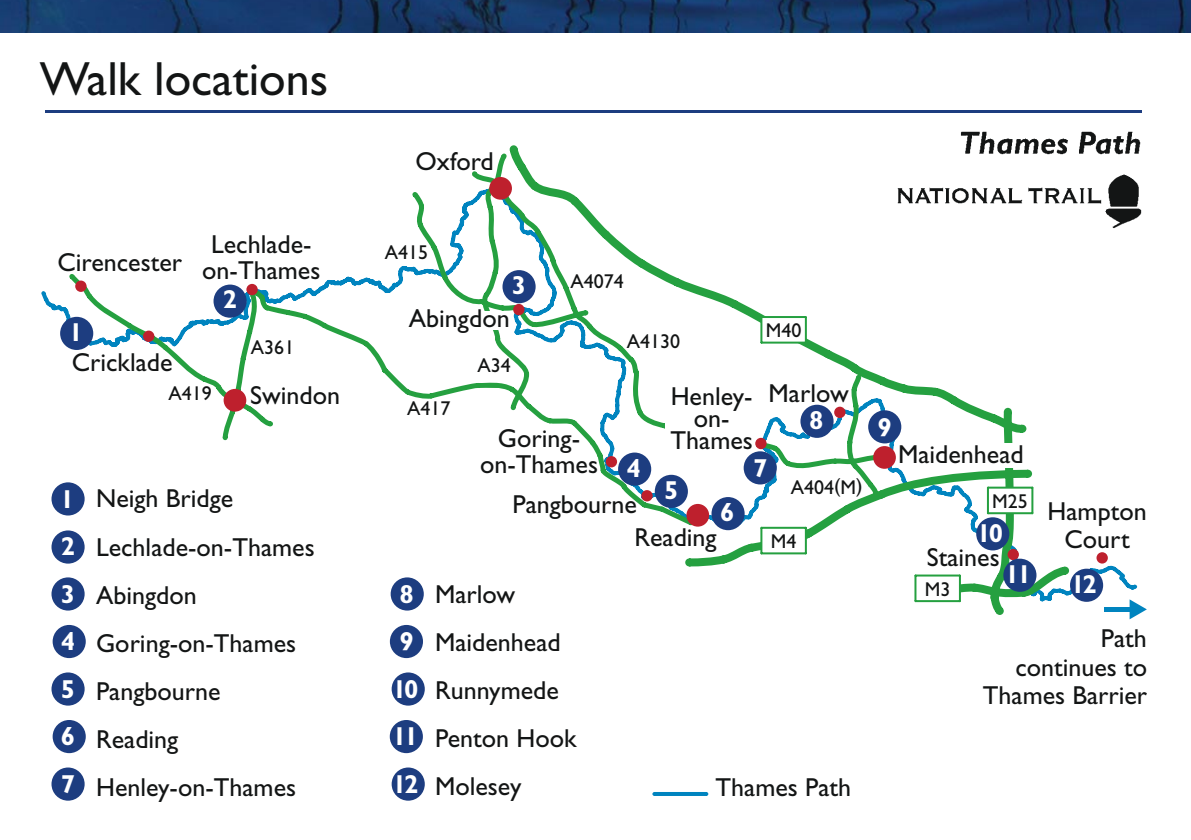
<style>
.page{position:relative;width:1191px;height:840px;background:#fff}
.page>*{position:absolute;margin:0;border:0;box-sizing:border-box;transform-origin:0 0}
.t1{font:48px "Gill Sans";color:#131515}
.t2{font:26px/48px "Gill Sans";color:#131515;text-align:center}
.t3{font:700 26px/47.4px "Gill Sans";letter-spacing:-.1em;color:#fff}
.t4{font:20px "Gill Sans";color:#131515}
.t5{font:700 6.8px "Gill Sans";color:#fff}
.s1{font-weight:700;color:#fff}
</style>
<div class="page">
<hr style="left:46px;top:110px;width:1096px;height:2px;background:#1d3d80">
<svg style="left:656px;top:792px;width:48px;height:3px"></svg>
<svg style="left:652px;top:792px;width:4px;height:3px"></svg>
<svg style="left:704px;top:792px;width:4px;height:3px"></svg>
<hr style="left:1104px;top:607px;width:28px;height:4px;background:#0084bf">
<svg style="left:1129px;top:599px;width:17px;height:20px"></svg>
<svg style="left:69px;top:153px;width:440px;height:333px"></svg>
<svg style="left:509px;top:145px;width:560px;height:469px"></svg>
<svg style="left:255px;top:290px;width:438px;height:235px"></svg>
<div style="left:761px;top:317px;width:45px;height:25px;background:#fff"></div>
<hr style="left:761px;top:341px;width:45px;height:2px;background:#25a040">
<hr style="left:760px;top:317px;width:2px;height:25px;background:#25a040">
<hr style="left:761px;top:316px;width:45px;height:2px;background:#25a040">
<hr style="left:805px;top:317px;width:2px;height:25px;background:#25a040">
<div style="left:761px;top:527px;width:45px;height:26px;background:#fff"></div>
<hr style="left:761px;top:552px;width:45px;height:2px;background:#25a040">
<hr style="left:760px;top:527px;width:2px;height:26px;background:#25a040">
<hr style="left:761px;top:526px;width:45px;height:2px;background:#25a040">
<hr style="left:805px;top:527px;width:2px;height:26px;background:#25a040">
<div style="left:988px;top:487px;width:44px;height:26px;background:#fff"></div>
<hr style="left:988px;top:512px;width:44px;height:2px;background:#25a040">
<hr style="left:987px;top:487px;width:2px;height:26px;background:#25a040">
<hr style="left:988px;top:486px;width:44px;height:2px;background:#25a040">
<hr style="left:1031px;top:487px;width:2px;height:26px;background:#25a040">
<div style="left:915px;top:575px;width:45px;height:25px;background:#fff"></div>
<hr style="left:915px;top:599px;width:45px;height:2px;background:#25a040">
<hr style="left:914px;top:575px;width:2px;height:25px;background:#25a040">
<hr style="left:915px;top:574px;width:45px;height:2px;background:#25a040">
<hr style="left:959px;top:575px;width:2px;height:25px;background:#25a040">
<div style="left:989px;top:443px;width:38px;height:24px;background:#fff"></div>
<div style="left:470px;top:311px;width:37px;height:19px;background:#fff"></div>
<div style="left:666px;top:416px;width:90px;height:35px;background:#fff"></div>
<div style="left:489px;top:177px;width:23px;height:22px;background:#be202d;border-radius:50%"></div>
<div style="left:75px;top:280px;width:12px;height:12px;background:#be202d;border-radius:50%"></div>
<div style="left:224px;top:388px;width:22px;height:23px;background:#be202d;border-radius:50%"></div>
<div style="left:513px;top:304px;width:11px;height:11px;background:#be202d;border-radius:50%"></div>
<div style="left:246px;top:284px;width:12px;height:11px;background:#be202d;border-radius:50%"></div>
<div style="left:143px;top:330px;width:11px;height:12px;background:#be202d;border-radius:50%"></div>
<div style="left:755px;top:437px;width:11px;height:12px;background:#be202d;border-radius:50%"></div>
<div style="left:834px;top:406px;width:11px;height:12px;background:#be202d;border-radius:50%"></div>
<div style="left:686px;top:503px;width:23px;height:23px;background:#be202d;border-radius:50%"></div>
<div style="left:873px;top:446px;width:23px;height:22px;background:#be202d;border-radius:50%"></div>
<div style="left:1096px;top:552px;width:11px;height:11px;background:#be202d;border-radius:50%"></div>
<div style="left:1007px;top:548px;width:12px;height:12px;background:#be202d;border-radius:50%"></div>
<div style="left:606px;top:456px;width:11px;height:11px;background:#be202d;border-radius:50%"></div>
<div style="left:641px;top:490px;width:11px;height:11px;background:#be202d;border-radius:50%"></div>
<div style="left:1003px;top:558px;width:33px;height:33px;background:#1d3d80;border-radius:50%"></div>
<div style="left:1070px;top:568px;width:33px;height:33px;background:#1d3d80;border-radius:50%"></div>
<div style="left:976px;top:517px;width:33px;height:33px;background:#1d3d80;border-radius:50%"></div>
<div style="left:868px;top:410px;width:33px;height:33px;background:#1d3d80;border-radius:50%"></div>
<div style="left:800px;top:404px;width:33px;height:33px;background:#1d3d80;border-radius:50%"></div>
<div style="left:743px;top:451px;width:34px;height:33px;background:#1d3d80;border-radius:50%"></div>
<div style="left:711px;top:496px;width:33px;height:34px;background:#1d3d80;border-radius:50%"></div>
<div style="left:655px;top:474px;width:33px;height:33px;background:#1d3d80;border-radius:50%"></div>
<div style="left:618px;top:452px;width:33px;height:33px;background:#1d3d80;border-radius:50%"></div>
<div style="left:502px;top:270px;width:33px;height:33px;background:#1d3d80;border-radius:50%"></div>
<div style="left:213px;top:284px;width:34px;height:33px;background:#1d3d80;border-radius:50%"></div>
<div style="left:60px;top:316px;width:33px;height:34px;background:#1d3d80;border-radius:50%"></div>
<div style="left:390px;top:719px;width:33px;height:33px;background:#1d3d80;border-radius:50%"></div>
<div style="left:392px;top:767px;width:33px;height:33px;background:#1d3d80;border-radius:50%"></div>
<div style="left:392px;top:672px;width:33px;height:33px;background:#1d3d80;border-radius:50%"></div>
<div style="left:390px;top:624px;width:33px;height:33px;background:#1d3d80;border-radius:50%"></div>
<div style="left:391px;top:577px;width:33px;height:33px;background:#1d3d80;border-radius:50%"></div>
<div style="left:51px;top:767px;width:34px;height:33px;background:#1d3d80;border-radius:50%"></div>
<div style="left:53px;top:719px;width:33px;height:33px;background:#1d3d80;border-radius:50%"></div>
<div style="left:51px;top:672px;width:34px;height:33px;background:#1d3d80;border-radius:50%"></div>
<div style="left:53px;top:624px;width:33px;height:33px;background:#1d3d80;border-radius:50%"></div>
<div style="left:51px;top:577px;width:34px;height:33px;background:#1d3d80;border-radius:50%"></div>
<div style="left:51px;top:530px;width:34px;height:33px;background:#1d3d80;border-radius:50%"></div>
<div style="left:51px;top:482px;width:34px;height:33px;background:#1d3d80;border-radius:50%"></div>
<img style="left:893px;top:131px;width:249px;height:97px">
<img style="left:0;top:0;width:1191px;height:33px">
<h1 class="t1" style="left:40px;top:51px;width:290px">Walk locations</h1>
<p class="t2" style="left:415px;top:137px;width:80px">Oxford</p>
<p class="t2" style="left:57px;top:238px;width:126px">Cirencester</p>
<p class="t3" style="left:69px;top:308px;width:16px">1</p>
<p class="t2" style="left:72px;top:338px;width:102px">Cricklade</p>
<p class="t2" style="left:202px;top:231px;width:120px;line-height:26px">Lechlade&shy;on-Thames</p>
<p class="t3" style="left:223px;top:275px;width:16px">2</p>
<p class="t4" style="left:251px;top:335px;width:45px">A361</p>
<p class="t4" style="left:385px;top:241px;width:45px">A415</p>
<p class="t3" style="left:512px;top:262px;width:16px">3</p>
<p class="t2" style="left:409px;top:294px;width:102px">Abingdon</p>
<p class="t4" style="left:477px;top:354px;width:35px">A34</p>
<p class="t4" style="left:570px;top:269px;width:55px">A4074</p>
<p class="t4" style="left:627px;top:330px;width:55px">A4130</p>
<p class="t4" style="left:766px;top:318px;width:37px">M40</p>
<p class="t4" style="left:169px;top:381px;width:45px">A419</p>
<p class="t2" style="left:250px;top:371px;width:91px">Swindon</p>
<p class="t2" style="left:96px;top:474px;width:220px;text-align:left;text-indent:-36px"><span class="s1">1</span> Neigh Bridge<br>Lechlade-on-Thames<br>Abingdon<br>Goring-on-Thames<br>Pangbourne<br>Reading<br>Henley-on-Thames</p>
<p class="t3" style="left:61px;top:522px;width:16px">2</p>
<p class="t3" style="left:61px;top:570px;width:16px">3</p>
<p class="t3" style="left:61px;top:617px;width:16px">4</p>
<p class="t3" style="left:61px;top:665px;width:16px">5</p>
<p class="t3" style="left:61px;top:712px;width:16px">6</p>
<p class="t3" style="left:61px;top:760px;width:16px">7</p>
<p class="t4" style="left:407px;top:397px;width:45px">A417</p>
<p class="t2" style="left:480px;top:424px;width:120px;line-height:26px">Goring&shy;on-Thames</p>
<p class="t3" style="left:626px;top:444px;width:16px">4</p>
<p class="t5" style="left:614px;top:458px;width:32px">GORING</p>
<p class="t2" style="left:512px;top:480px;width:126px">Pangbourne</p>
<p class="t2" style="left:670px;top:385px;width:84px;line-height:22px">Henley&shy;on-<br>Thames</p>
<p class="t2" style="left:768px;top:369px;width:82px">Marlow</p>
<p class="t3" style="left:809px;top:396px;width:16px">8</p>
<p class="t3" style="left:877px;top:403px;width:16px">9</p>
<p class="t3" style="left:664px;top:466px;width:16px">5</p>
<p class="t3" style="left:720px;top:488px;width:16px">6</p>
<p class="t3" style="left:753px;top:444px;width:16px">7</p>
<p class="t4" style="left:790px;top:475px;width:73px">A404(M)</p>
<p class="t2" style="left:634px;top:512px;width:84px">Reading</p>
<p class="t4" style="left:771px;top:529px;width:27px">M4</p>
<p class="t3" style="left:399px;top:570px;width:16px">8</p>
<p class="t3" style="left:399px;top:617px;width:16px">9</p>
<p class="t3" style="left:392px;top:665px;width:28px">10</p>
<p class="t3" style="left:392px;top:712px;width:28px">11<br>12</p>
<p class="t2" style="left:435px;top:570px;width:143px;text-align:left">Marlow<br>Maidenhead<br>Runnymede<br>Penton Hook<br>Molesey</p>
<p class="t2" style="left:715px;top:763px;width:137px">Thames Path</p>
<p class="t2" style="left:898px;top:430px;width:127px">Maidenhead</p>
<p class="t4" style="left:992px;top:489px;width:37px">M25</p>
<p class="t3" style="left:977px;top:508px;width:28px">10</p>
<p class="t2" style="left:927px;top:532px;width:74px">Staines</p>
<p class="t4" style="left:925px;top:577px;width:27px">M3</p>
<p class="t3" style="left:1005px;top:550px;width:28px">11</p>
<p class="t2" style="left:1047px;top:497px;width:101px;line-height:28px">Hampton<br>Court</p>
<p class="t3" style="left:1070px;top:560px;width:28px">12</p>
<p class="t2" style="left:983px;top:624px;width:166px;line-height:28px;text-align:right">Path<br>continues to<br>Thames Barrier</p>
</div>
